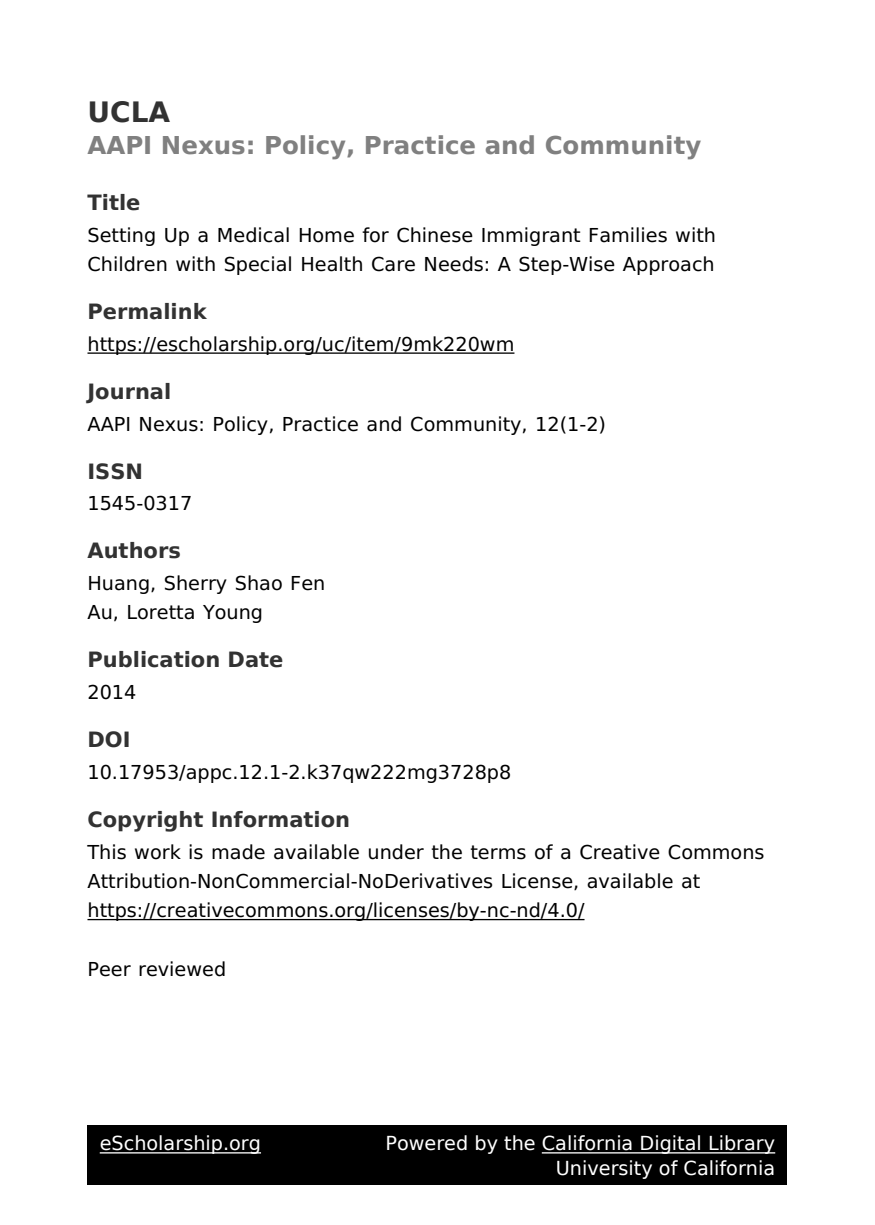
<style>
.page{position:relative;width:875px;height:1225px;background:#fff}
.page>*{position:absolute;margin:0;border:0;box-sizing:border-box;transform-origin:0 0}
.t1{font:700 28px "DejaVu Sans";color:#323232}
.t2{font:700 24.5px "DejaVu Sans";color:#808080}
.t3{font:700 21px "DejaVu Sans";color:#323232}
.t4{font:19.25px/29.2px "Code 2000";color:#000}
.t5{font:19.25px/24.5px "DejaVu Sans";color:#fff;text-align:right}
</style>
<div class="page">
<hr style="left:88px;top:352px;width:426px;height:2px;background:#000">
<hr style="left:88px;top:919px;width:497px;height:1px;background:#000">
<div style="left:88px;top:1125px;width:700px;height:60px;background:#000"></div>
<hr style="left:100px;top:1152px;width:161px;height:2px;background:#fff">
<hr style="left:542px;top:1152px;width:233px;height:2px;background:#fff">
<h1 class="t1" style="left:88px;top:101px;width:84px">UCLA</h1>
<p class="t2" style="left:88px;top:136px;width:615px">AAPI Nexus: Policy, Practice and Community</p>
<p class="t3" style="left:88px;top:194px;width:54px">Title</p>
<p class="t4" style="left:88px;top:220px;width:630px">Setting Up a Medical Home for Chinese Immigrant Families with<br>Children with Special Health Care Needs: A Step-Wise Approach</p>
<p class="t3" style="left:88px;top:303px;width:121px">Permalink</p>
<p class="t4" style="left:88px;top:330px;width:428px">https://escholarship.org/uc/item/9mk220wm</p>
<p class="t3" style="left:88px;top:383px;width:85px">Journal</p>
<p class="t4" style="left:88px;top:409px;width:520px">AAPI Nexus: Policy, Practice and Community, 12(1-2)</p>
<p class="t3" style="left:88px;top:463px;width:57px">ISSN</p>
<p class="t4" style="left:88px;top:489px;width:106px">1545-0317</p>
<p class="t3" style="left:88px;top:542px;width:95px">Authors</p>
<p class="t4" style="left:88px;top:569px;width:239px">Huang, Sherry Shao Fen<br>Au, Loretta Young</p>
<p class="t3" style="left:88px;top:651px;width:198px">Publication Date</p>
<p class="t4" style="left:88px;top:678px;width:50px">2014</p>
<p class="t3" style="left:88px;top:731px;width:45px">DOI</p>
<p class="t4" style="left:88px;top:758px;width:425px">10.17953/appc.12.1-2.k37qw222mg3728p8</p>
<p class="t3" style="left:88px;top:811px;width:264px">Copyright Information</p>
<p class="t4" style="left:88px;top:837px;width:679px">This work is made available under the terms of a Creative Commons<br>Attribution-NonCommercial-NoDerivatives License, available at https://creativecommons.org/licenses/by-nc-nd/4.0/</p>
<p class="t4" style="left:88px;top:955px;width:140px">Peer reviewed</p>
<p class="t5" style="left:100px;top:1133px;width:163px">eScholarship.org</p>
<p class="t5" style="left:385px;top:1133px;width:391px">Powered by the California Digital Library<br>University of California</p>
</div>
